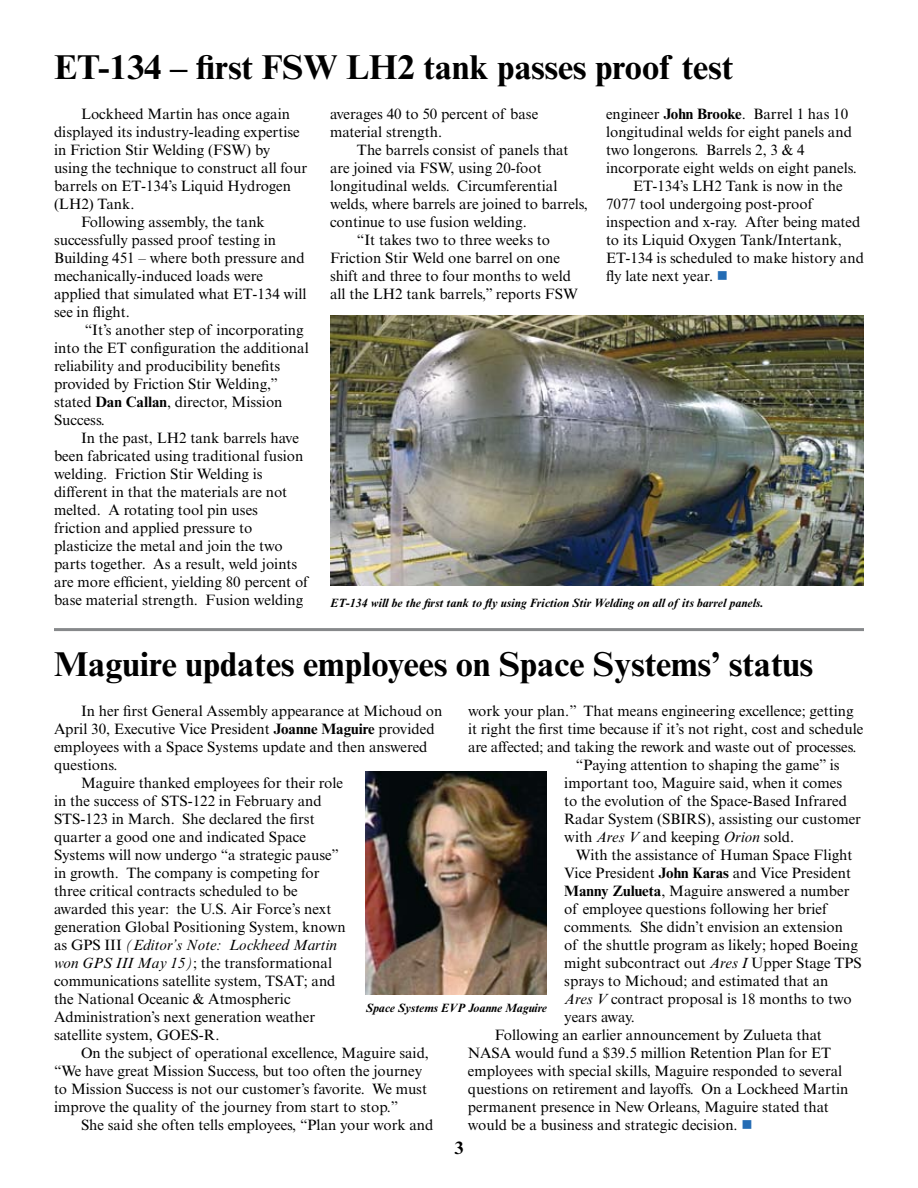
<style>
.page{position:relative;width:918px;height:1188px;background:#fff}
.page>*{position:absolute;margin:0;border:0;box-sizing:border-box;transform-origin:0 0}
.t1{font:700 34.5px "Times New Roman MT Std";color:#000}
.t2{font:700 18px "Times New Roman MT Std";color:#000}
.t3{font:15px/18px "Times New Roman MT Std";color:#000}
.t4{font:italic 15px "Times New Roman MT Std";color:#000}
.t5{font:italic 700 12px "Times New Roman MT Std";color:#000}
.s1{font-weight:700}
.s2{color:#246cb4}
.s3{font-style:normal}
.s4{font-style:italic}
</style>
<div class="page">
<img style="left:330px;top:316px;width:534px;height:269px">
<hr style="left:54px;top:628px;width:810px;height:3px;background:#87898b">
<img style="left:366px;top:771px;width:181px;height:223px">
<h1 class="t1" style="left:54px;top:46px;width:681px">ET-134 – first FSW LH2 tank passes proof test</h1>
<p class="t3" style="left:81px;top:105px;width:211px">Lockheed Martin has once again</p>
<p class="t3" style="left:54px;top:123px;width:247px">displayed its industry-leading expertise</p>
<p class="t3" style="left:54px;top:141px;width:218px">in Friction Stir Welding (FSW) by</p>
<p class="t3" style="left:54px;top:159px;width:255px">using the technique to construct all four</p>
<p class="t3" style="left:54px;top:177px;width:239px">barrels on ET-134’s Liquid Hydrogen</p>
<p class="t3" style="left:54px;top:195px;width:82px">(LH2) Tank.</p>
<p class="t3" style="left:81px;top:213px;width:185px">Following assembly, the tank</p>
<p class="t3" style="left:54px;top:231px;width:224px">successfully passed proof testing in</p>
<p class="t3" style="left:54px;top:249px;width:252px">Building 451 – where both pressure and</p>
<p class="t3" style="left:54px;top:267px;width:210px">mechanically-induced loads were</p>
<p class="t3" style="left:54px;top:285px;width:254px">applied that simulated what ET-134 will</p>
<p class="t3" style="left:54px;top:303px;width:77px">see in flight.</p>
<p class="t3" style="left:85px;top:321px;width:220px">“It’s another step of incorporating</p>
<p class="t3" style="left:54px;top:339px;width:256px">into the ET configuration the additional</p>
<p class="t3" style="left:54px;top:357px;width:228px">reliability and producibility benefits</p>
<p class="t3" style="left:54px;top:375px;width:226px">provided by Friction Stir Welding,”</p>
<p class="t3" style="left:54px;top:393px;width:230px">stated <span class="s1">Dan Callan</span>, director, Mission</p>
<p class="t3" style="left:54px;top:411px;width:52px">Success.</p>
<p class="t3" style="left:81px;top:429px;width:219px">In the past, LH2 tank barrels have</p>
<p class="t3" style="left:54px;top:447px;width:251px">been fabricated using traditional fusion</p>
<p class="t3" style="left:54px;top:465px;width:210px">welding. Friction Stir Welding is</p>
<p class="t3" style="left:54px;top:483px;width:235px">different in that the materials are not</p>
<p class="t3" style="left:54px;top:501px;width:206px">melted. A rotating tool pin uses</p>
<p class="t3" style="left:54px;top:519px;width:200px">friction and applied pressure to</p>
<p class="t3" style="left:54px;top:537px;width:230px">plasticize the metal and join the two</p>
<p class="t3" style="left:54px;top:555px;width:245px">parts together. As a result, weld joints</p>
<p class="t3" style="left:54px;top:573px;width:256px">are more efficient, yielding 80 percent of</p>
<p class="t3" style="left:54px;top:591px;width:251px">base material strength. Fusion welding</p>
<p class="t3" style="left:330px;top:105px;width:210px">averages 40 to 50 percent of base material strength.</p>
<p class="t3" style="left:357px;top:141px;width:213px">The barrels consist of panels that</p>
<p class="t3" style="left:330px;top:159px;width:213px">are joined via FSW, using 20-foot</p>
<p class="t3" style="left:330px;top:177px;width:229px">longitudinal welds. Circumferential</p>
<p class="t3" style="left:330px;top:195px;width:259px">welds, where barrels are joined to barrels,</p>
<p class="t3" style="left:330px;top:213px;width:198px">continue to use fusion welding.</p>
<p class="t3" style="left:357px;top:231px;width:195px">“It takes two to three weeks to</p>
<p class="t3" style="left:330px;top:249px;width:232px">Friction Stir Weld one barrel on one</p>
<p class="t3" style="left:330px;top:267px;width:243px">shift and three to four months to weld</p>
<p class="t3" style="left:330px;top:285px;width:249px">all the LH2 tank barrels,” reports FSW</p>
<p class="t3" style="left:606px;top:105px;width:244px">engineer <span class="s1">John Brooke</span>. Barrel 1 has 10</p>
<p class="t3" style="left:606px;top:123px;width:248px">longitudinal welds for eight panels and</p>
<p class="t3" style="left:606px;top:141px;width:200px">two longerons. Barrels 2, 3 &amp; 4</p>
<p class="t3" style="left:606px;top:159px;width:252px">incorporate eight welds on eight panels.</p>
<p class="t3" style="left:633px;top:177px;width:211px">ET-134’s LH2 Tank is now in the</p>
<p class="t3" style="left:606px;top:195px;width:208px">7077 tool undergoing post-proof</p>
<p class="t3" style="left:606px;top:213px;width:256px">inspection and x-ray. After being mated</p>
<p class="t3" style="left:606px;top:231px;width:238px">to its Liquid Oxygen Tank/Intertank,</p>
<p class="t3" style="left:606px;top:249px;width:259px">ET-134 is scheduled to make history and</p>
<p class="t3" style="left:606px;top:267px;width:124px">fly late next year. <span class="s2">■</span></p>
<p class="t5" style="left:330px;top:596px;width:435px">ET-134 will be the first tank to fly using Friction Stir Welding on all of its barrel panels.</p>
<h1 class="t1" style="left:54px;top:643px;width:761px">Maguire updates employees on Space Systems’ status</h1>
<p class="t3" style="left:81px;top:701px;width:363px">In her first General Assembly appearance at Michoud on</p>
<p class="t3" style="left:54px;top:719px;width:382px">April 30, Executive Vice President <span class="s1">Joanne Maguire</span> provided</p>
<p class="t3" style="left:54px;top:737px;width:375px">employees with a Space Systems update and then answered</p>
<p class="t3" style="left:54px;top:755px;width:65px">questions.</p>
<p class="t3" style="left:81px;top:773px;width:264px">Maguire thanked employees for their role</p>
<p class="t3" style="left:54px;top:791px;width:269px">in the success of STS-122 in February and</p>
<p class="t3" style="left:54px;top:809px;width:262px">STS-123 in March. She declared the first</p>
<p class="t3" style="left:54px;top:827px;width:254px">quarter a good one and indicated Space</p>
<p class="t3" style="left:54px;top:845px;width:287px">Systems will now undergo “a strategic pause”</p>
<p class="t3" style="left:54px;top:863px;width:267px">in growth. The company is competing for</p>
<p class="t3" style="left:54px;top:881px;width:245px">three critical contracts scheduled to be</p>
<p class="t3" style="left:54px;top:899px;width:279px">awarded this year: the U.S. Air Force’s next</p>
<p class="t3" style="left:54px;top:917px;width:293px">generation Global Positioning System, known</p>
<p class="t4" style="left:54px;top:936px;width:285px"><span class="s3">as GPS III</span> (Editor’s Note: Lockheed Martin</p>
<p class="t3" style="left:54px;top:953px;width:280px"><span class="s4">won GPS III May 15)</span>; the transformational</p>
<p class="t3" style="left:54px;top:971px;width:283px">communications satellite system, TSAT; and</p>
<p class="t3" style="left:54px;top:989px;width:238px">the National Oceanic &amp; Atmospheric</p>
<p class="t3" style="left:54px;top:1007px;width:263px">Administration’s next generation weather</p>
<p class="t3" style="left:54px;top:1025px;width:167px">satellite system, GOES-R.</p>
<p class="t3" style="left:81px;top:1043px;width:350px">On the subject of operational excellence, Maguire said,</p>
<p class="t3" style="left:54px;top:1061px;width:370px">“We have great Mission Success, but too often the journey</p>
<p class="t3" style="left:54px;top:1079px;width:375px">to Mission Success is not our customer’s favorite. We must</p>
<p class="t3" style="left:54px;top:1097px;width:346px">improve the quality of the journey from start to stop.”</p>
<p class="t3" style="left:81px;top:1115px;width:354px">She said she often tells employees, “Plan your work and</p>
<p class="t3" style="left:468px;top:701px;width:387px">work your plan.” That means engineering excellence; getting</p>
<p class="t3" style="left:468px;top:719px;width:397px">it right the first time because if it’s not right, cost and schedule</p>
<p class="t3" style="left:468px;top:737px;width:390px">are affected; and taking the rework and waste out of processes.</p>
<p class="t3" style="left:576px;top:755px;width:265px">“Paying attention to shaping the game” is</p>
<p class="t3" style="left:564px;top:773px;width:279px">important too, Maguire said, when it comes</p>
<p class="t3" style="left:564px;top:791px;width:284px">to the evolution of the Space-Based Infrared</p>
<p class="t3" style="left:564px;top:809px;width:298px">Radar System (SBIRS), assisting our customer</p>
<p class="t3" style="left:564px;top:827px;width:231px">with <span class="s4">Ares V</span> and keeping <span class="s4">Orion</span> sold.</p>
<p class="t3" style="left:576px;top:845px;width:278px">With the assistance of Human Space Flight</p>
<p class="t3" style="left:564px;top:863px;width:288px">Vice President <span class="s1">John Karas</span> and Vice President</p>
<p class="t3" style="left:564px;top:881px;width:287px"><span class="s1">Manny Zulueta</span>, Maguire answered a number</p>
<p class="t3" style="left:564px;top:899px;width:264px">of employee questions following her brief</p>
<p class="t3" style="left:564px;top:917px;width:280px">comments. She didn’t envision an extension</p>
<p class="t3" style="left:564px;top:935px;width:295px">of the shuttle program as likely; hoped Boeing</p>
<p class="t3" style="left:564px;top:953px;width:299px">might subcontract out <span class="s4">Ares I</span> Upper Stage TPS</p>
<p class="t3" style="left:564px;top:971px;width:266px">sprays to Michoud; and estimated that an</p>
<p class="t3" style="left:564px;top:989px;width:289px"><span class="s4">Ares V</span> contract proposal is 18 months to two</p>
<p class="t3" style="left:564px;top:1007px;width:72px">years away.</p>
<p class="t3" style="left:495px;top:1025px;width:328px">Following an earlier announcement by Zulueta that</p>
<p class="t3" style="left:468px;top:1043px;width:365px">NASA would fund a $39.5 million Retention Plan for ET</p>
<p class="t3" style="left:468px;top:1061px;width:376px">employees with special skills, Maguire responded to several</p>
<p class="t3" style="left:468px;top:1079px;width:382px">questions on retirement and layoffs. On a Lockheed Martin</p>
<p class="t3" style="left:468px;top:1097px;width:362px">permanent presence in New Orleans, Maguire stated that</p>
<p class="t3" style="left:468px;top:1115px;width:286px">would be a business and strategic decision. <span class="s2">■</span></p>
<p class="t5" style="left:366px;top:1000px;width:183px">Space Systems EVP Joanne Maguire</p>
<p class="t2" style="left:454px;top:1136px;width:10px">3</p>
</div>
